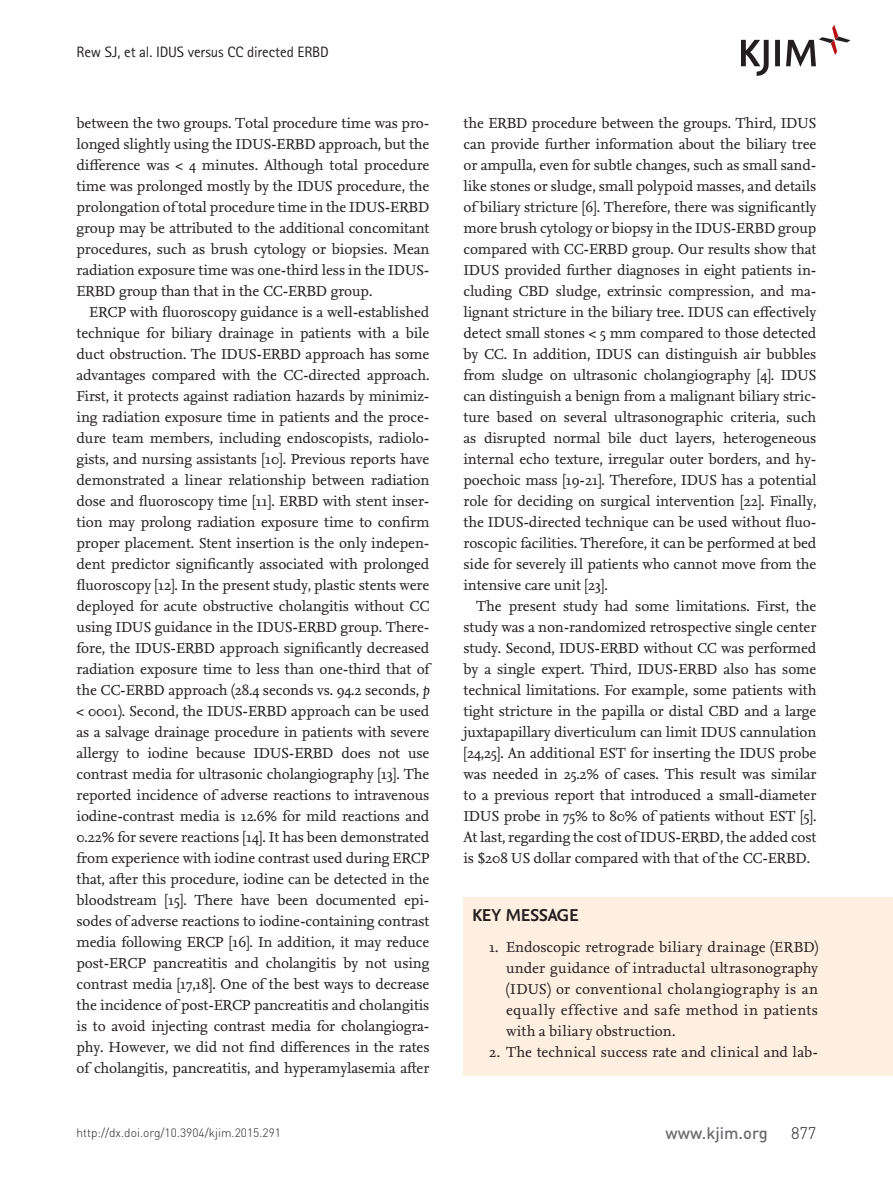
<style>
.page{position:relative;width:893px;height:1191px;background:#fff}
.page>*{position:absolute;margin:0;border:0;box-sizing:border-box;transform-origin:0 0}
.키메세지제목{font:700 18px "Nexus Sans";letter-spacing:-.02em;color:#231f20}
.t1{font:500 16.5px "DIN Pro";color:#6c6d70}
.t2{font:300 16.5px "DIN Pro";color:#231f20}
.들였쓰기_본문{font:15px/21px "Nexus Serif";letter-spacing:-.01em;color:#231f20;text-align:justify}
.제목밑본문{font:15px/21px "Nexus Serif";letter-spacing:-.01em;color:#231f20;text-align:justify}
.t3{font:15px "Rotis Sans Serif Std";letter-spacing:-.01em;color:#231f20}
.t4{font:300 12px "DIN Pro";color:#231f20}
.s1{font-style:italic}
</style>
<div class="page">
<svg style="left:741px;top:25px;width:109px;height:51px"></svg>
<div style="left:463px;top:897px;width:430px;height:179px;background:#feefe1"></div>
<p class="t3" style="left:77px;top:43px;width:254px">Rew SJ, et al. IDUS versus CC directed ERBD</p>
<p class="제목밑본문" style="left:77px;top:112px;width:354px">between the two groups. Total procedure time was pro&shy;longed slightly using the IDUS-ERBD approach, but the difference was &lt; 4 minutes. Although total procedure time was prolonged mostly by the IDUS procedure, the prolongation of total procedure time in the IDUS-ERBD group may be attributed to the additional concomitant procedures, such as brush cytology or biopsies. Mean radiation exposure time was one-third less in the IDUS-ERBD group than that in the CC-ERBD group.</p>
<p class="들였쓰기_본문" style="left:77px;top:301px;width:354px;text-indent:13px">ERCP with fluoroscopy guidance is a well-established technique for biliary drainage in patients with a bile duct obstruction. The IDUS-ERBD approach has some advantages compared with the CC-directed approach.<br>First, it protects against radiation hazards by minimiz&shy;ing radiation exposure time in patients and the proce&shy;dure team members, including endoscopists, radiolo&shy;gists, and nursing assistants [10]. Previous reports have demonstrated a linear relationship between radiation dose and fluoroscopy time [11]. ERBD with stent inser&shy;tion may prolong radiation exposure time to confirm proper placement. Stent insertion is the only indepen&shy;dent predictor significantly associated with prolonged fluoroscopy [12]. In the present study, plastic stents were deployed for acute obstructive cholangitis without CC using IDUS guidance in the IDUS-ERBD group. There&shy;fore, the IDUS-ERBD approach significantly decreased radiation exposure time to less than one-third that of the CC-ERBD approach (28.4 seconds vs. 94.2 seconds, <span class="s1">p </span>&lt; 0001). Second, the IDUS-ERBD approach can be used as a salvage drainage procedure in patients with severe allergy to iodine because IDUS-ERBD does not use contrast media for ultrasonic cholangiography [13]. The reported incidence of adverse reactions to intravenous iodine-contrast media is 12.6% for mild reactions and 0.22% for severe reactions [14]. It has been demonstrated from experience with iodine contrast used during ERCP that, after this procedure, iodine can be detected in the bloodstream [15]. There have been documented epi&shy;sodes of adverse reactions to iodine-containing contrast media following ERCP [16]. In addition, it may reduce post-ERCP pancreatitis and cholangitis by not using contrast media [17,18]. One of the best ways to decrease the incidence of post-ERCP pancreatitis and cholangitis is to avoid injecting contrast media for cholangiogra&shy;phy. However, we did not find differences in the rates of cholangitis, pancreatitis, and hyperamylasemia after</p>
<p class="들였쓰기_본문" style="left:463px;top:112px;width:354px">the ERBD procedure between the groups. Third, IDUS can provide further information about the biliary tree or ampulla, even for subtle changes, such as small sand&shy;like stones or sludge, small polypoid masses, and details of biliary stricture [6]. Therefore, there was significantly more brush cytology or biopsy in the IDUS-ERBD group compared with CC-ERBD group. Our results show that IDUS provided further diagnoses in eight patients in&shy;cluding CBD sludge, extrinsic compression, and ma&shy;lignant stricture in the biliary tree. IDUS can effectively detect small stones &lt; 5 mm compared to those detected by CC. In addition, IDUS can distinguish air bubbles from sludge on ultrasonic cholangiography [4]. IDUS can distinguish a benign from a malignant biliary stric&shy;ture based on several ultrasonographic criteria, such as disrupted normal bile duct layers, heterogeneous internal echo texture, irregular outer borders, and hy&shy;poechoic mass [19-21]. Therefore, IDUS has a potential role for deciding on surgical intervention [22]. Finally, the IDUS-directed technique can be used without fluo&shy;roscopic facilities. Therefore, it can be performed at bed side for severely ill patients who cannot move from the intensive care unit [23].</p>
<p class="들였쓰기_본문" style="left:463px;top:595px;width:354px;text-indent:13px">The present study had some limitations. First, the study was a non-randomized retrospective single center study. Second, IDUS-ERBD without CC was performed by a single expert. Third, IDUS-ERBD also has some technical limitations. For example, some patients with tight stricture in the papilla or distal CBD and a large juxtapapillary diverticulum can limit IDUS cannulation [24,25]. An additional EST for inserting the IDUS probe was needed in 25.2% of cases. This result was similar to a previous report that introduced a small-diameter IDUS probe in 75% to 80% of patients without EST [5].<br>At last, regarding the cost of IDUS-ERBD, the added cost is $208 US dollar compared with that of the CC-ERBD.</p>
<p class="키메세지제목" style="left:472px;top:903px;width:108px">KEY MESSAGE</p>
<p class="들였쓰기_본문" style="left:506px;top:936px;width:314px;text-indent:-17px">1. Endoscopic retrograde biliary drainage (ERBD) under guidance of intraductal ultrasonography (IDUS) or conventional cholangiography is an equally effective and safe method in patients with a biliary obstruction.</p>
<p class="들였쓰기_본문" style="left:489px;top:1041px;width:331px">2. The technical success rate and clinical and lab-</p>
<p class="t4" style="left:77px;top:1124px;width:206px">http://dx.doi.org/10.3904/kjim.2015.291</p>
<p class="t1" style="left:666px;top:1121px;width:104px">www.kjim.org</p>
<p class="t2" style="left:791px;top:1121px;width:27px">877</p>
</div>
